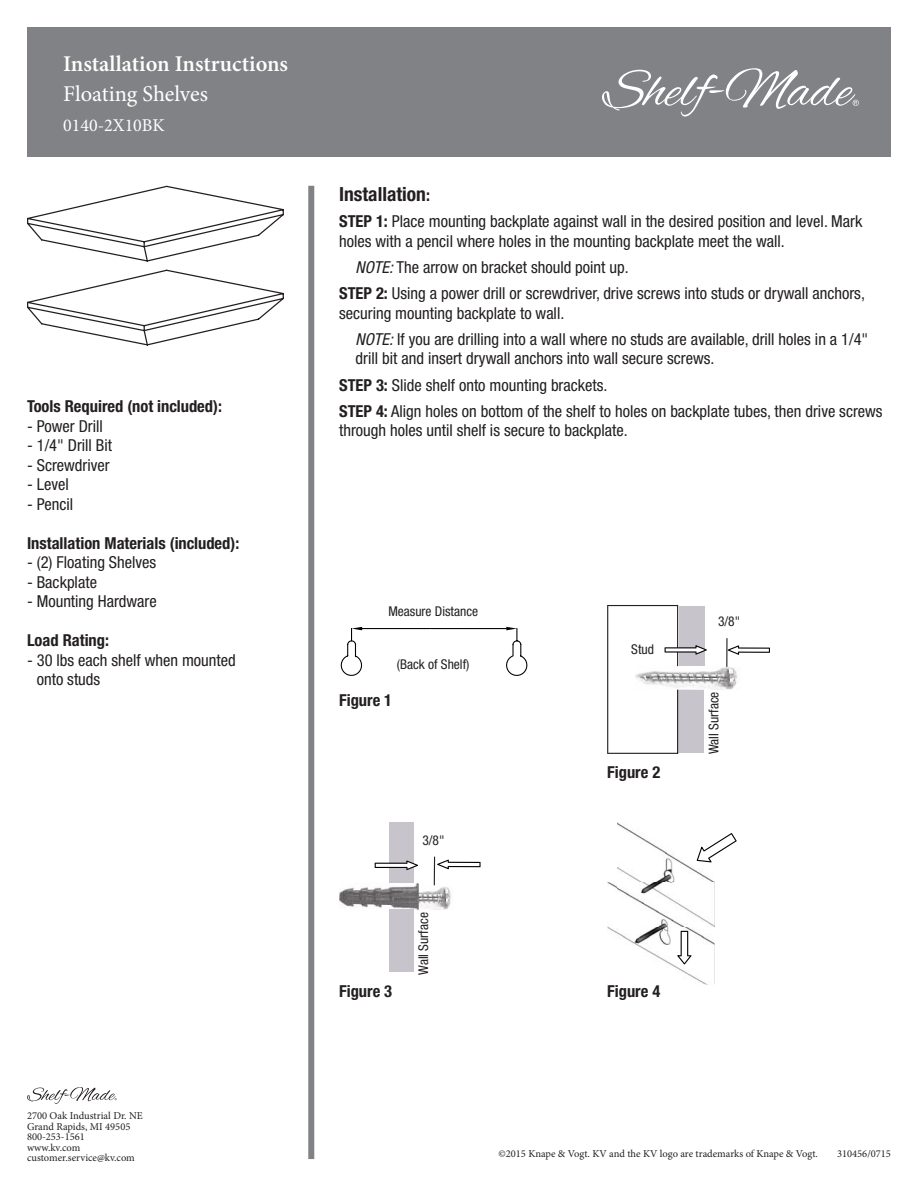
<style>
.page{position:relative;width:918px;height:1188px;background:#fff}
.page>*{position:absolute;margin:0;border:0;box-sizing:border-box;transform-origin:0 0}
.Left_Product_Name{font:600 22.5px "Minion Pro";color:#fff}
.Left_Product_Name-2{font:22.5px "Minion Pro";letter-spacing:-.005em;color:#fff}
.t1{font:700 condensed 19.5px "Helvetica Neue";color:#231f20}
.Left_Product_Name-3{font:18px "Minion Pro";color:#fff}
.t2{font:condensed 16.5px/19.5px "Helvetica Neue";color:#231f20}
.t3{font:700 condensed 16.5px "Helvetica Neue";color:#231f20}
.t4{font:condensed 13.5px "Helvetica Neue";color:#231f20}
.Address{font:10.5px "Minion Pro";color:#231f20}
.s1{font-size:16.5px}
.s2{font-weight:700}
.s3{font-style:italic}
</style>
<div class="page">
<div style="left:27px;top:27px;width:864px;height:130px;background:#808285"></div>
<svg style="left:602px;top:68px;width:257px;height:49px"></svg>
<svg style="left:341px;top:627px;width:186px;height:49px"></svg>
<img style="left:617px;top:823px;width:98px;height:59px">
<img style="left:607px;top:882px;width:108px;height:103px">
<svg style="left:677px;top:931px;width:15px;height:33px"></svg>
<svg style="left:697px;top:833px;width:40px;height:29px"></svg>
<img style="left:707px;top:667px;width:31px;height:23px">
<hr style="left:726px;top:638px;width:2px;height:29px;background:#241f21">
<svg style="left:607px;top:605px;width:100px;height:149px"></svg>
<svg style="left:728px;top:645px;width:42px;height:10px"></svg>
<img style="left:419px;top:887px;width:32px;height:23px">
<img style="left:339px;top:883px;width:80px;height:27px">
<div style="left:389px;top:822px;width:25px;height:61px;background:#c7c4cc"></div>
<div style="left:389px;top:909px;width:25px;height:63px;background:#c7c4cc"></div>
<svg style="left:375px;top:861px;width:43px;height:9px"></svg>
<svg style="left:434px;top:857px;width:47px;height:28px"></svg>
<div style="left:308px;top:186px;width:6px;height:973px;background:#808285"></div>
<svg style="left:27px;top:186px;width:257px;height:159px"></svg>
<svg style="left:27px;top:1087px;width:90px;height:17px"></svg>
<p class="Left_Product_Name" style="left:63px;top:48px;width:226px">Installation Instructions</p>
<p class="Left_Product_Name-2" style="left:63px;top:78px;width:146px">Floating Shelves</p>
<p class="Left_Product_Name-3" style="left:63px;top:113px;width:103px">0140-2X10BK</p>
<p class="t3" style="left:27px;top:396px;width:197px">Tools Required (not included):</p>
<p class="t2" style="left:27px;top:416px;width:77px">- Power Drill</p>
<p class="t2" style="left:27px;top:436px;width:87px">- 1/4" Drill Bit</p>
<p class="t2" style="left:27px;top:455px;width:84px">- Screwdriver</p>
<p class="t2" style="left:27px;top:475px;width:43px">- Level</p>
<p class="t2" style="left:27px;top:494px;width:48px">- Pencil</p>
<p class="t3" style="left:27px;top:533px;width:214px">Installation Materials (included):</p>
<p class="t2" style="left:27px;top:553px;width:131px">- (2) Floating Shelves</p>
<p class="t2" style="left:27px;top:572px;width:72px">- Backplate</p>
<p class="t2" style="left:27px;top:592px;width:131px">- Mounting Hardware</p>
<p class="t3" style="left:27px;top:630px;width:84px">Load Rating:</p>
<p class="t2" style="left:37px;top:650px;width:201px;text-indent:-10px">- 30 lbs each shelf when mounted onto studs</p>
<p class="t1" style="left:339px;top:182px;width:92px">Installation<span class="s1">:</span></p>
<p class="t2" style="left:339px;top:211px;width:525px"><span class="s2">STEP 1:</span> Place mounting backplate against wall in the desired position and level. Mark holes with a pencil where holes in the mounting backplate meet the wall.</p>
<p class="t2" style="left:356px;top:257px;width:275px"><span class="s3">NOTE:</span> The arrow on bracket should point up.</p>
<p class="t2" style="left:339px;top:283px;width:527px"><span class="s2">STEP 2:</span> Using a power drill or screwdriver, drive screws into studs or drywall anchors, securing mounting backplate to wall.</p>
<p class="t2" style="left:356px;top:329px;width:514px"><span class="s3">NOTE:</span> If you are drilling into a wall where no studs are available, drill holes in a 1/4" drill bit and insert drywall anchors into wall secure screws.</p>
<p class="t2" style="left:339px;top:375px;width:270px"><span class="s2">STEP 3:</span> Slide shelf onto mounting brackets.</p>
<p class="t2" style="left:339px;top:401px;width:545px"><span class="s2">STEP 4:</span> Align holes on bottom of the shelf to holes on backplate tubes, then drive screws through holes until shelf is secure to backplate.</p>
<p class="t4" style="left:388px;top:603px;width:91px">Measure Distance</p>
<p class="t4" style="left:397px;top:656px;width:74px">(Back of Shelf)</p>
<p class="t3" style="left:339px;top:690px;width:55px">Figure 1</p>
<p class="t4" style="left:422px;top:833px;width:24px">3/8"</p>
<p class="t3" style="left:339px;top:981px;width:55px">Figure 3</p>
<p class="t4" style="left:415px;top:975px;width:64px;rotate:-90deg">Wall Surface</p>
<p class="t4" style="left:631px;top:642px;width:24px">Stud</p>
<p class="t3" style="left:607px;top:762px;width:55px">Figure 2</p>
<p class="t4" style="left:718px;top:613px;width:24px">3/8"</p>
<p class="t4" style="left:706px;top:754px;width:64px;rotate:-90deg">Wall Surface</p>
<p class="t3" style="left:607px;top:981px;width:55px">Figure 4</p>
<p class="Address" style="left:27px;top:1109px;width:117px">2700 Oak Industrial Dr. NE</p>
<p class="Address" style="left:27px;top:1119px;width:105px">Grand Rapids, MI 49505</p>
<p class="Address" style="left:27px;top:1130px;width:59px">800-253-1561</p>
<p class="Address" style="left:27px;top:1140px;width:55px">www.kv.com</p>
<p class="Address" style="left:27px;top:1151px;width:109px">customer.service@kv.com</p>
<p class="Address" style="left:498px;top:1147px;width:321px">©2015 Knape &amp; Vogt. KV and the KV logo are trademarks of Knape &amp; Vogt.</p>
<p class="Address" style="left:837px;top:1147px;width:55px">310456/0715</p>
</div>
